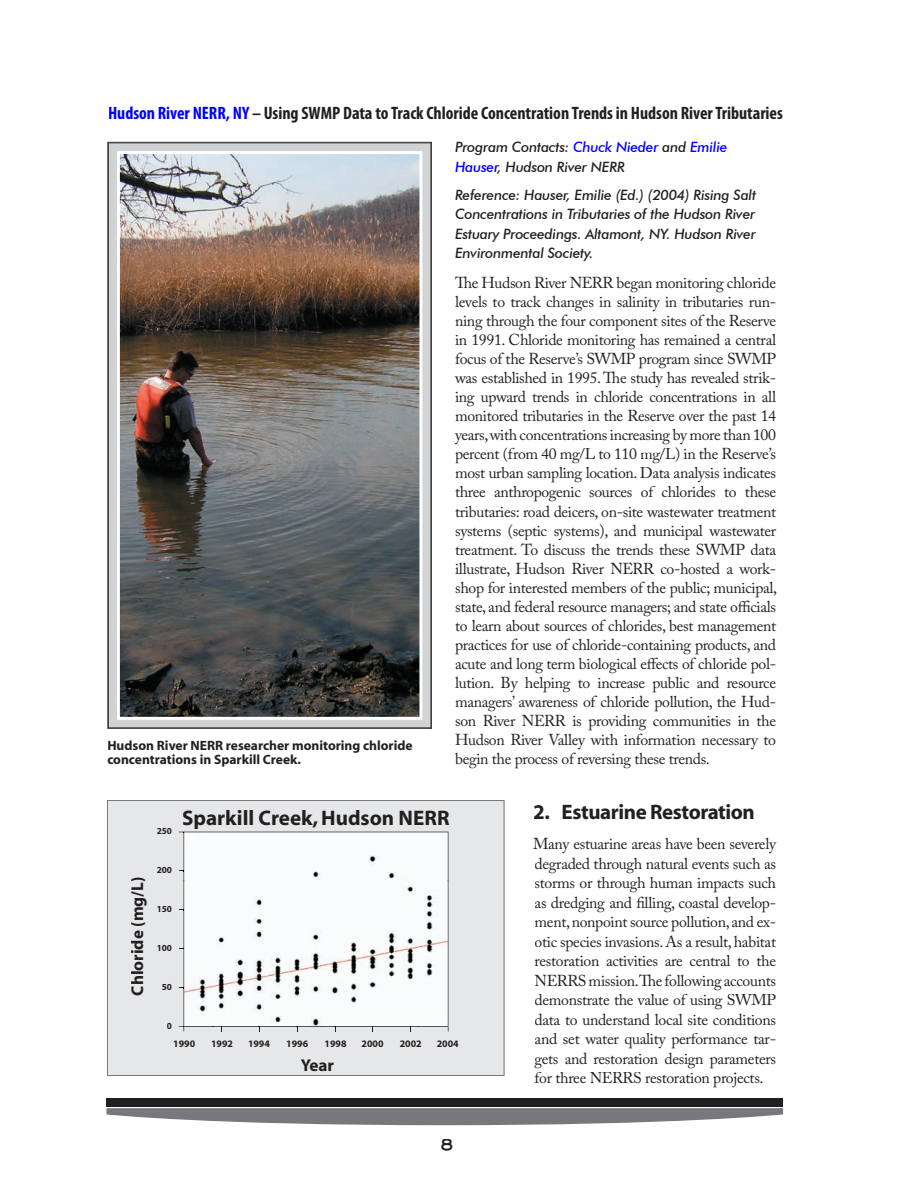
<style>
.page{position:relative;width:918px;height:1188px;background:#fff}
.page>*{position:absolute;margin:0;border:0;box-sizing:border-box;transform-origin:0 0}
.t1{font:700 21.15px "Myriad";color:#231f20}
.t2{font:700 21px "Myriad";letter-spacing:-.02em;color:#231f20}
.t3{font:700 21px "Chisel";color:#231f20}
.t4{font:700 condensed 18px "Myriad Pro";color:#231f20}
.t5{font:700 17.1px "Myriad";color:#231f20}
.t6{font:15.75px/19px "Adobe Caslon Pro";letter-spacing:-.02em;color:#231f20;text-align:justify}
.t7{font:italic 500 14.25px/19.5px "Futura BT";letter-spacing:-.015em;color:#231f20}
.t8{font:700 13.5px/14.2px "Myriad";color:#231f20}
.t9{font:700 9.9px "Myriad";color:#231f20}
.t10{font:700 9.3px "Myriad";color:#231f20}
.s1{color:#00f}
</style>
<div class="page">
<svg style="left:106px;top:1108px;width:677px;height:17px"></svg>
<div style="left:107px;top:1098px;width:676px;height:9px;background:#231f20"></div>
<svg style="left:108px;top:143px;width:323px;height:585px;background:#c4c4c6"></svg>
<img style="left:117px;top:151px;width:305px;height:569px">
<div style="left:108px;top:800px;width:396px;height:276px;background:#e6e7e9"></div>
<svg style="left:213px;top:881px;width:206px;height:97px"></svg>
<img style="left:184px;top:832px;width:264px;height:49px">
<img style="left:184px;top:880px;width:29px;height:147px">
<img style="left:419px;top:880px;width:29px;height:147px">
<img style="left:213px;top:978px;width:206px;height:49px">
<svg style="left:179px;top:1026px;width:6px;height:5px"></svg>
<div style="left:157px;top:828px;width:15px;height:6px;background:#e6e7e9"></div>
<div style="left:157px;top:867px;width:15px;height:6px;background:#e6e7e9"></div>
<div style="left:157px;top:906px;width:15px;height:6px;background:#e6e7e9"></div>
<div style="left:157px;top:945px;width:15px;height:6px;background:#e6e7e9"></div>
<div style="left:162px;top:984px;width:10px;height:6px;background:#e6e7e9"></div>
<svg style="left:167px;top:1022px;width:5px;height:7px"></svg>
<div style="left:149px;top:1040px;width:310px;height:7px;background:#e6e7e9"></div>
<div style="left:301px;top:1059px;width:33px;height:12px;background:#e6e7e9"></div>
<div style="left:131px;top:878px;width:16px;height:117px;background:#e6e7e9"></div>
<div style="left:183px;top:810px;width:266px;height:19px;background:#e6e7e9"></div>
<p class="t4" style="left:108px;top:103px;width:676px"><span class="s1">Hudson River NERR, NY</span> – Using SWMP Data to Track Chloride Concentration Trends in Hudson River Tributaries</p>
<p class="t7" style="left:455px;top:138px;width:274px">Program Contacts: <span class="s1">Chuck Nieder</span> and <span class="s1">Emilie<br>Hauser</span>, Hudson River NERR</p>
<p class="t7" style="left:455px;top:185px;width:303px;text-align:justify">Reference: Hauser, Emilie (Ed.) (2004) Rising Salt Concentrations in Tributaries of the Hudson River Estuary Proceedings. Altamont, NY. Hudson River Environmental Society.</p>
<p class="t6" style="left:455px;top:273px;width:324px">The Hudson River NERR began monitoring chloride levels to track changes in salinity in tributaries run&shy;ning through the four component sites of the Reserve in 1991. Chloride monitoring has remained a central focus of the Reserve’s SWMP program since SWMP was established in 1995. The study has revealed strik&shy;ing upward trends in chloride concentrations in all monitored tributaries in the Reserve over the past 14 years, with concentrations increasing by more than 100 percent (from 40 mg/L to 110 mg/L) in the Reserve’s most urban sampling location. Data analysis indicates three anthropogenic sources of chlorides to these tributaries: road deicers, on-site wastewater treatment systems (septic systems), and municipal wastewater treatment. To discuss the trends these SWMP data illustrate, Hudson River NERR co-hosted a work&shy;shop for interested members of the public; municipal, state, and federal resource managers; and state officials to learn about sources of chlorides, best management practices for use of chloride-containing products, and acute and long term biological effects of chloride pol&shy;lution. By helping to increase public and resource managers’ awareness of chloride pollution, the Hud&shy;son River NERR is providing communities in the Hudson River Valley with information necessary to begin the process of reversing these trends.</p>
<h2 class="t2" style="left:533px;top:801px;width:223px">2. Estuarine Restoration</h2>
<p class="t6" style="left:533px;top:834px;width:245px;line-height:19.5px">Many estuarine areas have been severely degraded through natural events such as storms or through human impacts such as dredging and filling, coastal develop&shy;ment, nonpoint source pollution, and ex&shy;otic species invasions. As a result, habitat restoration activities are central to the NERRS mission.The following accounts demonstrate the value of using SWMP data to understand local site conditions and set water quality performance tar&shy;gets and restoration design parameters for three NERRS restoration projects.</p>
<p class="t8" style="left:107px;top:739px;width:307px">Hudson River NERR researcher monitoring chloride concentrations in Sparkill Creek.</p>
<h1 class="t1" style="left:182px;top:807px;width:269px">Sparkill Creek, Hudson NERR</h1>
<p class="t10" style="left:157px;top:826px;width:17px">250</p>
<p class="t10" style="left:157px;top:865px;width:17px">200</p>
<p class="t10" style="left:157px;top:904px;width:17px">150</p>
<p class="t10" style="left:157px;top:943px;width:17px">100</p>
<p class="t10" style="left:162px;top:982px;width:12px">50</p>
<p class="t10" style="left:167px;top:1021px;width:7px">0</p>
<p class="t5" style="left:129px;top:996px;width:120px;rotate:-90deg">Chloride (mg/L)</p>
<p class="t9" style="left:173px;top:1038px;width:23px">1990</p>
<p class="t9" style="left:211px;top:1038px;width:23px">1992</p>
<p class="t9" style="left:248px;top:1038px;width:23px">1994</p>
<p class="t9" style="left:286px;top:1038px;width:23px">1996</p>
<p class="t9" style="left:325px;top:1038px;width:23px">1998</p>
<p class="t9" style="left:362px;top:1038px;width:23px">2000</p>
<p class="t9" style="left:400px;top:1038px;width:23px">2002</p>
<p class="t9" style="left:437px;top:1038px;width:23px">2004</p>
<p class="t5" style="left:301px;top:1056px;width:35px">Year</p>
<h2 class="t3" style="left:440px;top:1131px;width:15px">8</h2>
</div>
